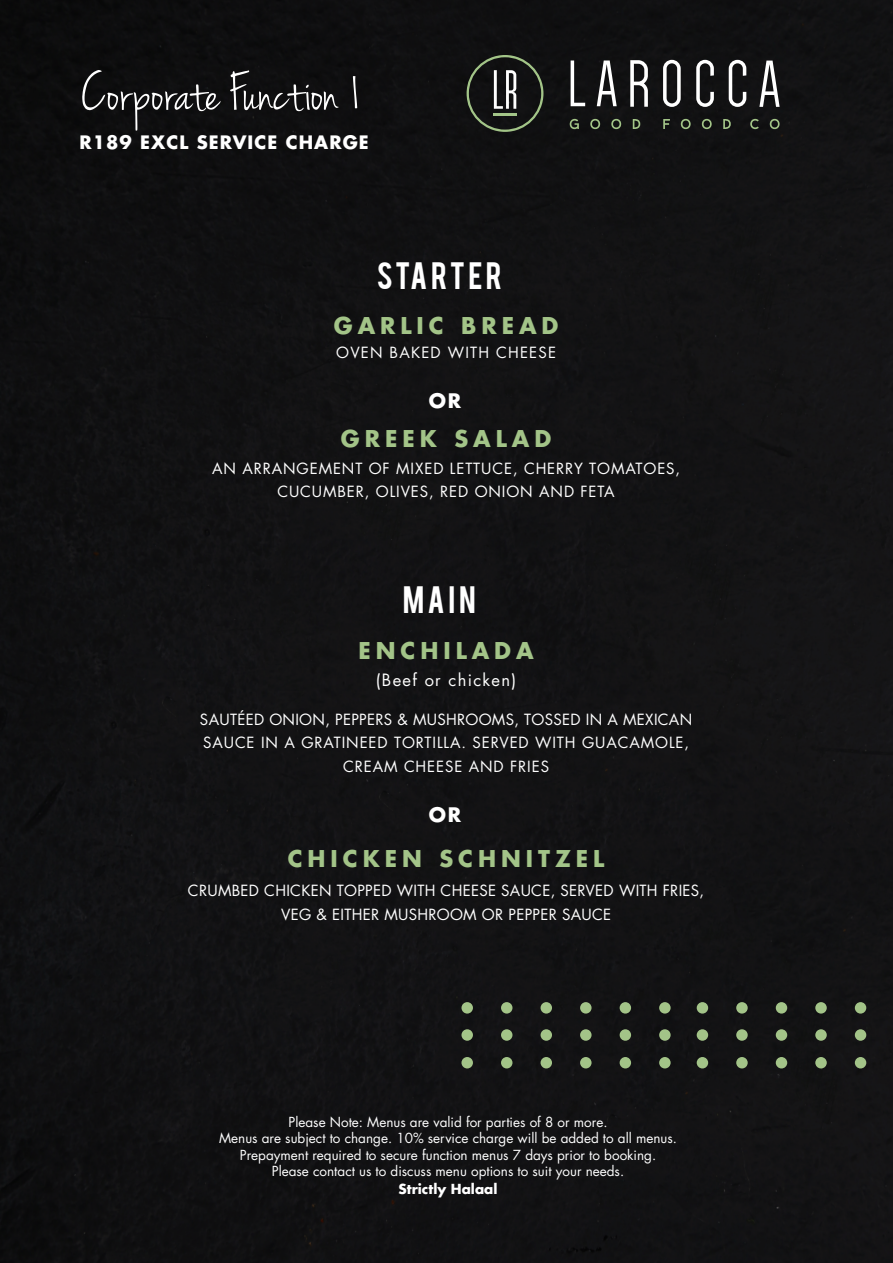
<style>
.page{position:relative;width:893px;height:1263px;background:#111213}
.page>*{position:absolute;margin:0;border:0;box-sizing:border-box;transform-origin:0 0}
.t1{font:57px "Jenna Sue";color:#fff}
.t2{font:30px "Bebas";letter-spacing:.115em;color:#fff}
.t3{font:700 22.5px "Futura LT";letter-spacing:.22em;color:#a3c488}
.t4{font:700 19.5px "Futura LT";color:#fff}
.t5{font:700 18px "Futura LT";letter-spacing:.06em;color:#fff}
.t6{font:16.5px "Futura LT";letter-spacing:.08em;color:#fff}
.t7{font:15px "Futura LT";letter-spacing:.06em;color:#fff}
.t8{font:15px "Futura LT";letter-spacing:.02em;color:#fff}
.t9{font:15px "Futura LT";letter-spacing:.08em;color:#fff}
.t10{font:13.5px "Futura LT";color:#fff}
.t11{font:700 13.5px "Futura LT";color:#fff}
</style>
<div class="page">
<div style="left:461px;top:1057px;width:12px;height:11px;background:#a3c488;border-radius:50%"></div>
<div style="left:501px;top:1057px;width:11px;height:11px;background:#a3c488;border-radius:50%"></div>
<div style="left:541px;top:1057px;width:11px;height:11px;background:#a3c488;border-radius:50%"></div>
<div style="left:580px;top:1057px;width:12px;height:11px;background:#a3c488;border-radius:50%"></div>
<div style="left:620px;top:1057px;width:11px;height:11px;background:#a3c488;border-radius:50%"></div>
<div style="left:659px;top:1057px;width:12px;height:11px;background:#a3c488;border-radius:50%"></div>
<div style="left:461px;top:1029px;width:12px;height:12px;background:#a3c488;border-radius:50%"></div>
<div style="left:501px;top:1029px;width:11px;height:12px;background:#a3c488;border-radius:50%"></div>
<div style="left:541px;top:1029px;width:11px;height:12px;background:#a3c488;border-radius:50%"></div>
<div style="left:580px;top:1029px;width:12px;height:12px;background:#a3c488;border-radius:50%"></div>
<div style="left:620px;top:1029px;width:11px;height:12px;background:#a3c488;border-radius:50%"></div>
<div style="left:659px;top:1029px;width:12px;height:12px;background:#a3c488;border-radius:50%"></div>
<div style="left:461px;top:1002px;width:12px;height:11px;background:#a3c488;border-radius:50%"></div>
<div style="left:501px;top:1002px;width:11px;height:11px;background:#a3c488;border-radius:50%"></div>
<div style="left:541px;top:1002px;width:11px;height:11px;background:#a3c488;border-radius:50%"></div>
<div style="left:580px;top:1002px;width:12px;height:11px;background:#a3c488;border-radius:50%"></div>
<div style="left:620px;top:1002px;width:11px;height:11px;background:#a3c488;border-radius:50%"></div>
<div style="left:659px;top:1002px;width:12px;height:11px;background:#a3c488;border-radius:50%"></div>
<div style="left:697px;top:1057px;width:11px;height:11px;background:#a3c488;border-radius:50%"></div>
<div style="left:736px;top:1057px;width:12px;height:11px;background:#a3c488;border-radius:50%"></div>
<div style="left:776px;top:1057px;width:11px;height:11px;background:#a3c488;border-radius:50%"></div>
<div style="left:815px;top:1057px;width:12px;height:11px;background:#a3c488;border-radius:50%"></div>
<div style="left:855px;top:1057px;width:11px;height:11px;background:#a3c488;border-radius:50%"></div>
<div style="left:697px;top:1029px;width:11px;height:12px;background:#a3c488;border-radius:50%"></div>
<div style="left:736px;top:1029px;width:12px;height:12px;background:#a3c488;border-radius:50%"></div>
<div style="left:776px;top:1029px;width:11px;height:12px;background:#a3c488;border-radius:50%"></div>
<div style="left:815px;top:1029px;width:12px;height:12px;background:#a3c488;border-radius:50%"></div>
<div style="left:855px;top:1029px;width:11px;height:12px;background:#a3c488;border-radius:50%"></div>
<div style="left:697px;top:1002px;width:11px;height:11px;background:#a3c488;border-radius:50%"></div>
<div style="left:736px;top:1002px;width:12px;height:11px;background:#a3c488;border-radius:50%"></div>
<div style="left:776px;top:1002px;width:11px;height:11px;background:#a3c488;border-radius:50%"></div>
<div style="left:815px;top:1002px;width:12px;height:11px;background:#a3c488;border-radius:50%"></div>
<div style="left:855px;top:1002px;width:11px;height:11px;background:#a3c488;border-radius:50%"></div>
<svg style="left:570px;top:119px;width:9px;height:10px"></svg>
<svg style="left:590px;top:119px;width:11px;height:10px"></svg>
<svg style="left:611px;top:119px;width:11px;height:10px"></svg>
<svg style="left:633px;top:119px;width:7px;height:10px"></svg>
<svg style="left:663px;top:119px;width:7px;height:10px"></svg>
<svg style="left:680px;top:119px;width:11px;height:10px"></svg>
<svg style="left:701px;top:119px;width:11px;height:10px"></svg>
<svg style="left:723px;top:119px;width:8px;height:10px"></svg>
<svg style="left:750px;top:119px;width:9px;height:10px"></svg>
<svg style="left:769px;top:119px;width:11px;height:10px"></svg>
<svg style="left:571px;top:61px;width:14px;height:45px"></svg>
<svg style="left:597px;top:61px;width:20px;height:45px"></svg>
<svg style="left:630px;top:60px;width:18px;height:47px"></svg>
<svg style="left:663px;top:60px;width:18px;height:47px"></svg>
<svg style="left:696px;top:60px;width:18px;height:47px"></svg>
<svg style="left:729px;top:60px;width:17px;height:47px"></svg>
<svg style="left:759px;top:61px;width:21px;height:46px"></svg>
<svg style="left:467px;top:55px;width:76px;height:77px"></svg>
<p class="t1" style="left:81px;top:60px;width:283px">Corporate Function 1</p>
<p class="t5" style="left:79px;top:130px;width:291px">R189 EXCL SERVICE CHARGE</p>
<h2 class="t2" style="left:376px;top:254px;width:128px">STARTER</h2>
<p class="t3" style="left:334px;top:311px;width:226px">GARLIC BREAD</p>
<p class="t9" style="left:336px;top:343px;width:221px">OVEN BAKED WITH CHEESE</p>
<p class="t4" style="left:429px;top:387px;width:34px">OR</p>
<p class="t3" style="left:341px;top:424px;width:212px">GREEK SALAD</p>
<p class="t7" style="left:212px;top:459px;width:470px">AN ARRANGEMENT OF MIXED LETTUCE, CHERRY TOMATOES,</p>
<p class="t7" style="left:277px;top:482px;width:339px">CUCUMBER, OLIVES, RED ONION AND FETA</p>
<h2 class="t2" style="left:402px;top:578px;width:75px">MAIN</h2>
<p class="t3" style="left:358px;top:636px;width:177px">ENCHILADA</p>
<p class="t6" style="left:376px;top:669px;width:142px">(Beef or chicken)</p>
<p class="t8" style="left:200px;top:709px;width:494px">SAUTÉED ONION, PEPPERS &amp; MUSHROOMS, TOSSED IN A MEXICAN</p>
<p class="t7" style="left:203px;top:733px;width:487px">SAUCE IN A GRATINEED TORTILLA. SERVED WITH GUACAMOLE,</p>
<p class="t7" style="left:343px;top:757px;width:207px">CREAM CHEESE AND FRIES</p>
<p class="t4" style="left:429px;top:801px;width:34px">OR</p>
<p class="t3" style="left:288px;top:843px;width:318px">CHICKEN SCHNITZEL</p>
<p class="t8" style="left:188px;top:881px;width:518px">CRUMBED CHICKEN TOPPED WITH CHEESE SAUCE, SERVED WITH FRIES,</p>
<p class="t8" style="left:281px;top:905px;width:332px">VEG &amp; EITHER MUSHROOM OR PEPPER SAUCE</p>
<p class="t10" style="left:289px;top:1114px;width:320px">Please Note: Menus are valid for parties of 8 or more.</p>
<p class="t10" style="left:219px;top:1130px;width:459px">Menus are subject to change. 10% service charge will be added to all menus.</p>
<p class="t10" style="left:240px;top:1146px;width:418px">Prepayment required to secure function menus 7 days prior to booking.</p>
<p class="t10" style="left:272px;top:1162px;width:354px">Please contact us to discuss menu options to suit your needs.</p>
<p class="t11" style="left:399px;top:1180px;width:100px">Strictly Halaal</p>
</div>
